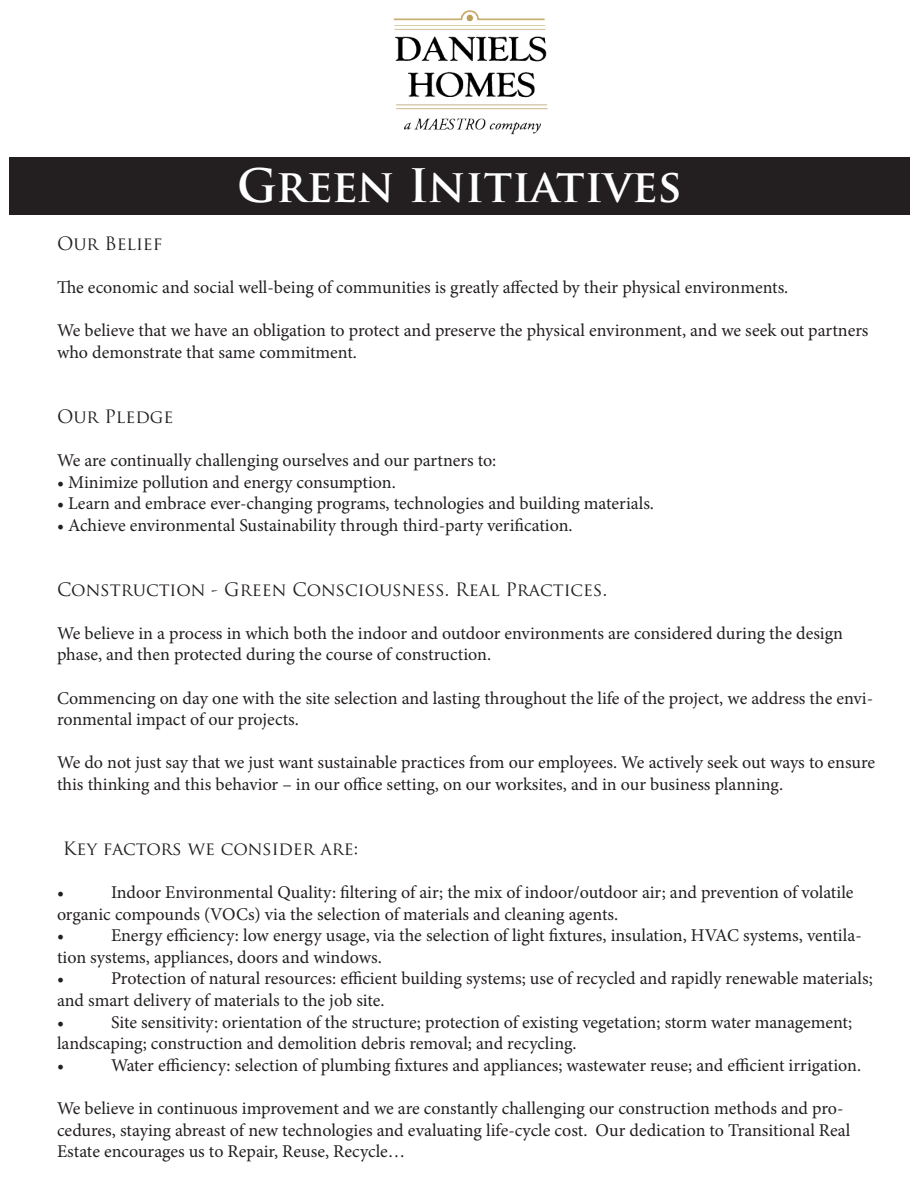
<style>
.page{position:relative;width:918px;height:1188px;background:#fff}
.page>*{position:absolute;margin:0;border:0;box-sizing:border-box;transform-origin:0 0}
.t1{font:700 45px "Trajan Pro";color:#fff}
.t2{font:18px/21.6px "Minion Pro";color:#231f20}
.t3{font:18px "Trajan Pro";color:#231f20}
</style>
<div class="page">
<div style="left:10px;top:157px;width:900px;height:58px;background:#231f20"></div>
<img style="left:393px;top:10px;width:155px;height:125px">
<p class="t1" style="left:237px;top:158px;width:446px">Green Initiatives</p>
<p class="t3" style="left:57px;top:232px;width:107px">Our Belief</p>
<p class="t2" style="left:57px;top:277px;width:733px">The economic and social well-being of communities is greatly affected by their physical environments.</p>
<p class="t2" style="left:57px;top:320px;width:813px">We believe that we have an obligation to protect and preserve the physical environment, and we seek out partners who demonstrate that same commitment.</p>
<p class="t3" style="left:57px;top:405px;width:118px">Our Pledge</p>
<p class="t2" style="left:57px;top:449px;width:441px">We are continually challenging ourselves and our partners to:</p>
<p class="t2" style="left:57px;top:471px;width:340px">• Minimize pollution and energy consumption.</p>
<p class="t2" style="left:57px;top:493px;width:599px">• Learn and embrace ever-changing programs, technologies and building materials.</p>
<p class="t2" style="left:57px;top:514px;width:517px">• Achieve environmental Sustainability through third-party verification.</p>
<p class="t3" style="left:57px;top:578px;width:552px">Construction - Green Consciousness. Real Practices.</p>
<p class="t2" style="left:57px;top:622px;width:788px">We believe in a process in which both the indoor and outdoor environments are considered during the design phase, and then protected during the course of construction.</p>
<p class="t2" style="left:57px;top:687px;width:818px">Commencing on day one with the site selection and lasting throughout the life of the project, we address the envi&shy;ronmental impact of our projects.</p>
<p class="t2" style="left:57px;top:752px;width:820px">We do not just say that we just want sustainable practices from our employees. We actively seek out ways to ensure this thinking and this behavior – in our office setting, on our worksites, and in our business planning.</p>
<p class="t3" style="left:63px;top:837px;width:297px">Key factors we consider are:</p>
<p class="t2" style="left:57px;top:881px;width:798px;text-indent:54px">Indoor Environmental Quality: filtering of air; the mix of indoor/outdoor air; and prevention of volatile organic compounds (VOCs) via the selection of materials and cleaning agents.</p>
<p class="t2" style="left:57px;top:925px;width:9px">•</p>
<p class="t2" style="left:57px;top:881px;width:9px">•</p>
<p class="t2" style="left:57px;top:925px;width:806px;text-indent:54px">Energy efficiency: low energy usage, via the selection of light fixtures, insulation, HVAC systems, ventila&shy;tion systems, appliances, doors and windows.</p>
<p class="t2" style="left:57px;top:968px;width:9px">•</p>
<p class="t2" style="left:57px;top:968px;width:817px;text-indent:54px">Protection of natural resources: efficient building systems; use of recycled and rapidly renewable materials; and smart delivery of materials to the job site.</p>
<p class="t2" style="left:57px;top:1011px;width:9px">•</p>
<p class="t2" style="left:57px;top:1011px;width:797px;text-indent:54px">Site sensitivity: orientation of the structure; protection of existing vegetation; storm water management; landscaping; construction and demolition debris removal; and recycling.</p>
<p class="t2" style="left:57px;top:1054px;width:9px">•</p>
<p class="t2" style="left:111px;top:1054px;width:752px">Water efficiency: selection of plumbing fixtures and appliances; wastewater reuse; and efficient irrigation.</p>
<p class="t2" style="left:57px;top:1097px;width:795px">We believe in continuous improvement and we are constantly challenging our construction methods and pro&shy;cedures, staying abreast of new technologies and evaluating life-cycle cost. Our dedication to Transitional Real<br>Estate encourages us to Repair, Reuse, Recycle…</p>
</div>
